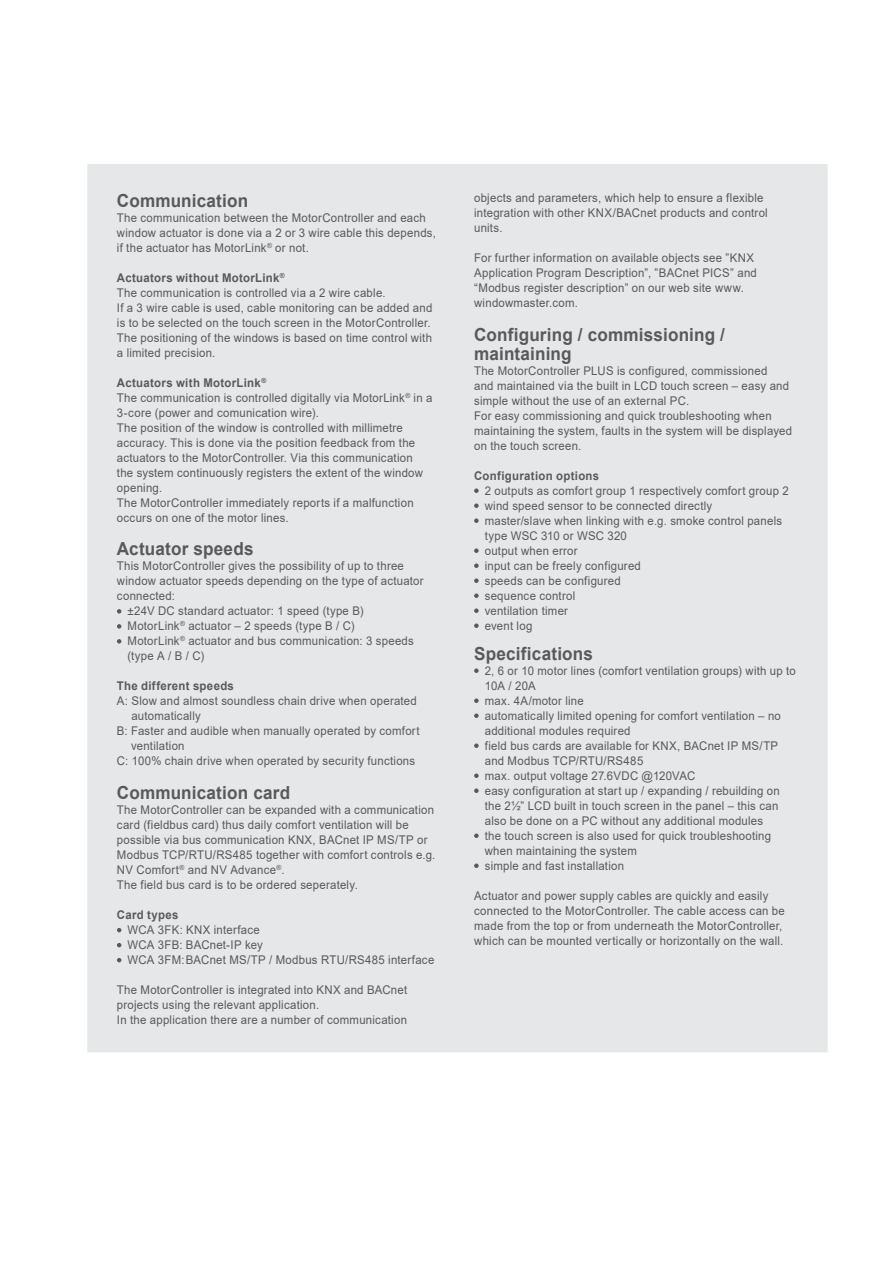
<style>
.page{position:relative;width:893px;height:1263px;background:#fff}
.page>*{position:absolute;margin:0;border:0;box-sizing:border-box;transform-origin:0 0}
.t1{font:700 18px/18.8px "Arial";letter-spacing:.01em;color:#58595b;scale:.95 1}
.t2{font:12px/15px "Arial";letter-spacing:.02em;color:#58595b;scale:.95 1}
.t3{font:700 12px "Arial";letter-spacing:.03em;color:#58595b;scale:.95 1}
.s1{font-weight:700}
</style>
<div class="page">
<div style="left:85px;top:162px;width:745px;height:893px;background:#e6e7e8;border:2px solid #fff"></div>
<svg style="left:117px;top:609px;width:4px;height:5px"></svg>
<svg style="left:117px;top:624px;width:4px;height:5px"></svg>
<svg style="left:117px;top:639px;width:4px;height:5px"></svg>
<svg style="left:117px;top:928px;width:4px;height:4px"></svg>
<svg style="left:117px;top:943px;width:4px;height:4px"></svg>
<svg style="left:117px;top:958px;width:4px;height:4px"></svg>
<svg style="left:474px;top:488px;width:5px;height:5px"></svg>
<svg style="left:474px;top:503px;width:5px;height:5px"></svg>
<svg style="left:474px;top:518px;width:5px;height:5px"></svg>
<svg style="left:474px;top:548px;width:5px;height:5px"></svg>
<svg style="left:474px;top:563px;width:5px;height:5px"></svg>
<svg style="left:474px;top:578px;width:5px;height:5px"></svg>
<svg style="left:474px;top:593px;width:5px;height:5px"></svg>
<svg style="left:474px;top:608px;width:5px;height:5px"></svg>
<svg style="left:474px;top:623px;width:5px;height:5px"></svg>
<svg style="left:474px;top:668px;width:5px;height:5px"></svg>
<svg style="left:474px;top:698px;width:5px;height:5px"></svg>
<svg style="left:474px;top:713px;width:5px;height:5px"></svg>
<svg style="left:474px;top:743px;width:5px;height:5px"></svg>
<svg style="left:474px;top:773px;width:5px;height:5px"></svg>
<svg style="left:474px;top:788px;width:5px;height:5px"></svg>
<svg style="left:474px;top:833px;width:5px;height:5px"></svg>
<svg style="left:474px;top:863px;width:5px;height:5px"></svg>
<h1 class="t1" style="left:117px;top:191px;width:140px">Communication</h1>
<p class="t2" style="left:117px;top:210px;width:337px">The communication between the MotorController and each window actuator is done via a 2 or 3 wire cable this depends, if the actuator has MotorLink<sup>®</sup> or not.</p>
<p class="t2" style="left:117px;top:270px;width:333px"><span class="s1">Actuators without MotorLink</span><sup>®<br></sup>The communication is controlled via a 2 wire cable.<br>If a 3 wire cable is used, cable monitoring can be added and is to be selected on the touch screen in the MotorController.<br>The positioning of the windows is based on time control with a limited precision.</p>
<p class="t2" style="left:117px;top:375px;width:334px"><span class="s1">Actuators with MotorLink</span><sup>®<br></sup>The communication is controlled digitally via MotorLink<sup>®</sup> in a 3-core (power and comunication wire).<br>The position of the window is controlled with millimetre accuracy. This is done via the position feedback from the actuators to the MotorController. Via this communication<br>the system continuously registers the extent of the window opening.<br>The MotorController immediately reports if a malfunction occurs on one of the motor lines.</p>
<h1 class="t1" style="left:117px;top:540px;width:145px">Actuator speeds</h1>
<p class="t2" style="left:117px;top:559px;width:304px">This MotorController gives the possibility of up to three</p>
<p class="t2" style="left:117px;top:574px;width:324px">window actuator speeds depending on the type of actuator</p>
<p class="t2" style="left:117px;top:589px;width:63px">connected:</p>
<p class="t2" style="left:128px;top:604px;width:250px">±24V DC standard actuator: 1 speed (type B)</p>
<p class="t2" style="left:128px;top:619px;width:240px">MotorLink<sup>®</sup> actuator – 2 speeds (type B / C)</p>
<p class="t2" style="left:128px;top:634px;width:303px">MotorLink<sup>®</sup> actuator and bus communication: 3 speeds</p>
<p class="t2" style="left:128px;top:649px;width:82px">(type A / B / C)</p>
<p class="t3" style="left:117px;top:678px;width:125px">The different speeds</p>
<p class="t2" style="left:117px;top:694px;width:317px">A: Slow and almost soundless chain drive when operated</p>
<p class="t2" style="left:131px;top:709px;width:75px">automatically</p>
<p class="t2" style="left:117px;top:724px;width:320px">B: Faster and audible when manually operated by comfort</p>
<p class="t2" style="left:131px;top:739px;width:58px">ventilation</p>
<p class="t2" style="left:117px;top:754px;width:315px">C: 100% chain drive when operated by security functions</p>
<h1 class="t1" style="left:117px;top:784px;width:184px">Communication card</h1>
<p class="t2" style="left:117px;top:802px;width:337px">The MotorController can be expanded with a communication card (fieldbus card) thus daily comfort ventilation will be possible via bus communication KNX, BACnet IP MS/TP or Modbus TCP/RTU/RS485 together with comfort controls e.g.<br>NV Comfort<sup>®</sup> and NV Advance<sup>®</sup>.<br>The field bus card is to be ordered seperately.</p>
<p class="t3" style="left:117px;top:906px;width:66px">Card types</p>
<p class="t2" style="left:128px;top:922px;width:324px">WCA 3FK: KNX interface<br>WCA 3FB: BACnet-IP key<br>WCA 3FM: BACnet MS/TP / Modbus RTU/RS485 interface</p>
<p class="t2" style="left:117px;top:982px;width:307px">The MotorController is integrated into KNX and BACnet projects using the relevant application.<br>In the application there are a number of communication</p>
<p class="t2" style="left:474px;top:190px;width:311px">objects and parameters, which help to ensure a flexible integration with other KNX/BACnet products and control units.</p>
<p class="t2" style="left:474px;top:250px;width:299px">For further information on available objects see ”KNX Application Program Description”, ”BACnet PICS” and “Modbus register description” on our web site www. windowmaster.com.</p>
<h1 class="t1" style="left:474px;top:326px;width:266px">Configuring / commissioning / maintaining</h1>
<p class="t2" style="left:474px;top:363px;width:336px">The MotorController PLUS is configured, commissioned<br>and maintained via the built in LCD touch screen – easy and simple without the use of an external PC.<br>For easy commissioning and quick troubleshooting when maintaining the system, faults in the system will be displayed on the touch screen.</p>
<p class="t3" style="left:474px;top:467px;width:133px">Configuration options</p>
<p class="t2" style="left:485px;top:483px;width:321px">2 outputs as comfort group 1 respectively comfort group 2 wind speed sensor to be connected directly<br>master/slave when linking with e.g. smoke control panels type WSC 310 or WSC 320<br>output when error<br>input can be freely configured<br>speeds can be configured<br>sequence control<br>ventilation timer<br>event log</p>
<h1 class="t1" style="left:474px;top:644px;width:127px">Specifications</h1>
<p class="t2" style="left:485px;top:663px;width:329px">2, 6 or 10 motor lines (comfort ventilation groups) with up to 10A / 20A<br>max. 4A/motor line<br>automatically limited opening for comfort ventilation – no additional modules required<br>field bus cards are available for KNX, BACnet IP MS/TP and Modbus TCP/RTU/RS485<br>max. output voltage 27.6VDC @120VAC<br>easy configuration at start up / expanding / rebuilding on the 2½” LCD built in touch screen in the panel – this can also be done on a PC without any additional modules<br>the touch screen is also used for quick troubleshooting when maintaining the system<br>simple and fast installation</p>
<p class="t2" style="left:474px;top:888px;width:329px">Actuator and power supply cables are quickly and easily connected to the MotorController. The cable access can be made from the top or from underneath the MotorController, which can be mounted vertically or horizontally on the wall.</p>
</div>
